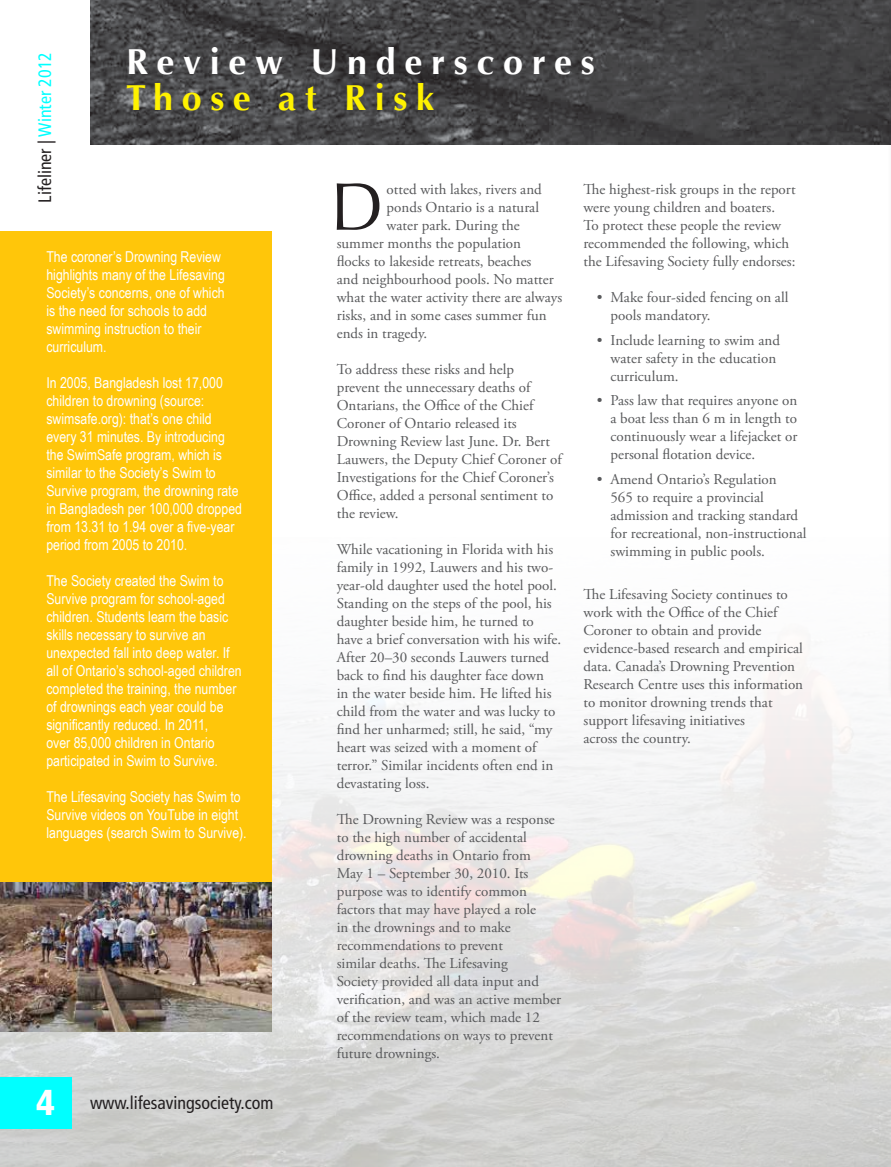
<style>
.page{position:relative;width:891px;height:1167px;background:#fff}
.page>*{position:absolute;margin:0;border:0;box-sizing:border-box;transform-origin:0 0}
.t1{font:67.5px "Optima";color:#231f20}
.t2{font:700 36px "Optima";letter-spacing:.24em;color:#fff}
.t3{font:700 36px "Optima";letter-spacing:.24em;color:#fff200}
.t4{font:condensed 18px "Frutiger";color:#231f20}
.t5{font:15px/18px "Adobe Garamond Pro";color:#58595b}
.t6{font:15px/18px "Arial Narrow";color:#fff}
.s1{color:#0ff}
.s2{font-weight:900;font-size:36px;color:#fff}
</style>
<div class="page">
<img style="left:90px;top:0;width:801px;height:145px">
<img style="left:0;top:667px;width:890px;height:499px">
<hr style="left:888px;top:24px;width:3px;height:688px;background:#231f20;opacity:.3">
<svg style="left:890px;top:27px;width:1px;height:648px"></svg>
<hr style="left:890px;top:675px;width:1px;height:491px;background:#ffc60a">
<img style="left:890px;top:743px;width:1px;height:389px">
<div style="left:0;top:1077px;width:72px;height:52px;background:#0ff"></div>
<div style="left:0;top:231px;width:272px;height:790px;background:#ffc60a"></div>
<img style="left:0;top:882px;width:272px;height:149px">
<h2 class="t2" style="left:126px;top:41px;width:470px">Review Underscores</h2>
<h2 class="t3" style="left:126px;top:77px;width:310px">Those at Risk</h2>
<p class="t4" style="left:35px;top:202px;width:152px;rotate:-90deg">Lifeliner | <span class="s1">Winter 2012</span></p>
<h1 class="t1" style="left:331px;top:168px;width:54px">D</h1>
<p class="t5" style="left:387px;top:180px;width:157px">otted with lakes, rivers and</p>
<p class="t5" style="left:583px;top:180px;width:214px">The highest-risk groups in the report were young children and boaters.<br>To protect these people the review recommended the following, which the Lifesaving Society fully endorses:</p>
<p class="t5" style="left:610px;top:288px;width:179px;text-indent:-14px">• Make four-sided fencing on all pools mandatory.</p>
<p class="t5" style="left:610px;top:331px;width:171px;text-indent:-14px">• Include learning to swim and water safety in the education curriculum.</p>
<p class="t5" style="left:610px;top:392px;width:188px;text-align:justify;text-indent:-14px">• Pass law that requires anyone on a boat less than 6 m in length to continuously wear a lifejacket or personal flotation device.</p>
<p class="t5" style="left:610px;top:471px;width:198px;text-indent:-14px">• Amend Ontario’s Regulation<br>565 to require a provincial admission and tracking standard for recreational, non-instructional swimming in public pools.</p>
<p class="t5" style="left:583px;top:585px;width:221px">The Lifesaving Society continues to work with the Office of the Chief Coroner to obtain and provide evidence-based research and empirical data. Canada’s Drowning Prevention Research Centre uses this information to monitor drowning trends that support lifesaving initiatives<br>across the country.</p>
<p class="t5" style="left:387px;top:198px;width:154px">ponds Ontario is a natural</p>
<p class="t5" style="left:387px;top:216px;width:135px">water park. During the</p>
<p class="t5" style="left:337px;top:234px;width:186px">summer months the population</p>
<p class="t5" style="left:337px;top:252px;width:196px">flocks to lakeside retreats, beaches</p>
<p class="t5" style="left:337px;top:270px;width:219px">and neighbourhood pools. No matter</p>
<p class="t5" style="left:337px;top:288px;width:227px">what the water activity there are always</p>
<p class="t5" style="left:337px;top:306px;width:211px">risks, and in some cases summer fun</p>
<p class="t5" style="left:337px;top:324px;width:92px">ends in tragedy.</p>
<p class="t5" style="left:337px;top:360px;width:227px">To address these risks and help<br>prevent the unnecessary deaths of<br>Ontarians, the Office of the Chief<br>Coroner of Ontario released its<br>Drowning Review last June. Dr. Bert<br>Lauwers, the Deputy Chief Coroner of<br>Investigations for the Chief Coroner’s<br>Office, added a personal sentiment to the review.</p>
<p class="t5" style="left:337px;top:540px;width:226px">While vacationing in Florida with his family in 1992, Lauwers and his two&shy;year-old daughter used the hotel pool.<br>Standing on the steps of the pool, his daughter beside him, he turned to have a brief conversation with his wife.<br>After 20–30 seconds Lauwers turned back to find his daughter face down<br>in the water beside him. He lifted his child from the water and was lucky to find her unharmed; still, he said, “my heart was seized with a moment of terror.” Similar incidents often end in devastating loss.</p>
<p class="t5" style="left:337px;top:810px;width:226px">The Drowning Review was a response to the high number of accidental drowning deaths in Ontario from<br>May 1 – September 30, 2010. Its purpose was to identify common factors that may have played a role<br>in the drownings and to make recommendations to prevent<br>similar deaths. The Lifesaving<br>Society provided all data input and verification, and was an active member of the review team, which made 12 recommendations on ways to prevent future drownings.</p>
<p class="t6" style="left:46px;top:247px;width:180px">The coroner’s Drowning Review highlights many of the Lifesaving<br>Society’s concerns, one of which is the need for schools to add swimming instruction to their curriculum.</p>
<p class="t6" style="left:46px;top:373px;width:197px">In 2005, Bangladesh lost 17,000 children to drowning (source: swimsafe.org): that’s one child every 31 minutes. By introducing the SwimSafe program, which is similar to the Society’s Swim to<br>Survive program, the drowning rate in Bangladesh per 100,000 dropped from 13.31 to 1.94 over a five-year period from 2005 to 2010.</p>
<p class="t6" style="left:46px;top:571px;width:197px">The Society created the Swim to Survive program for school-aged children. Students learn the basic skills necessary to survive an unexpected fall into deep water. If all of Ontario’s school-aged children completed the training, the number of drownings each year could be significantly reduced. In 2011,<br>over 85,000 children in Ontario participated in Swim to Survive.</p>
<p class="t6" style="left:46px;top:787px;width:202px">The Lifesaving Society has Swim to<br>Survive videos on YouTube in eight languages (search Swim to Survive).</p>
<p class="t4" style="left:36px;top:1092px;width:239px"><span class="s2">4</span> www.lifesavingsociety.com</p>
</div>
